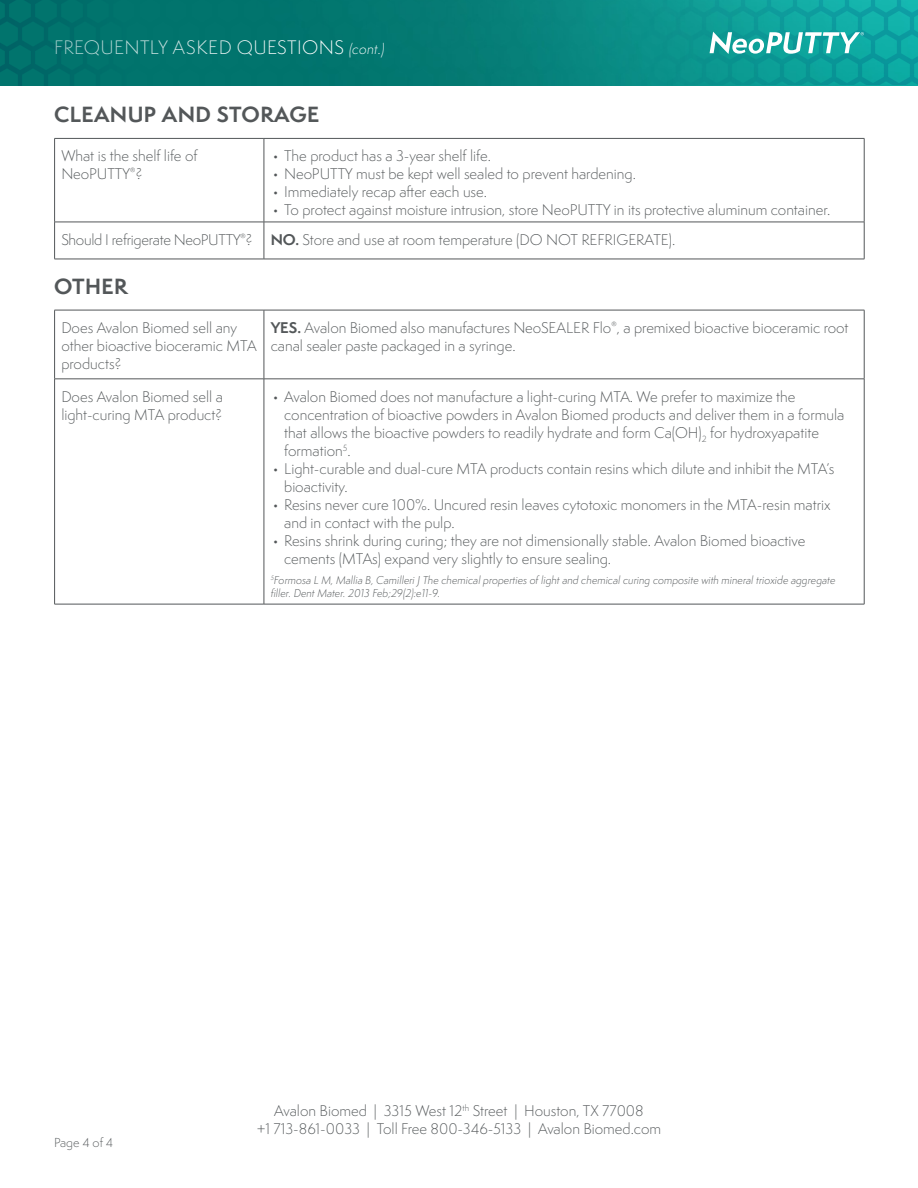
<style>
.page{position:relative;width:918px;height:1188px;background:#fff}
.page>*{position:absolute;margin:0;border:0;box-sizing:border-box;transform-origin:0 0}
.t1{font:700 20.25px "Semplicita Pro";letter-spacing:.02em;color:#535759}
.t2{font:300 18px "Semplicita Pro";letter-spacing:.02em;color:#fff}
.t3{font:300 14.25px/18px "Semplicita Pro";color:#535759}
.t4{font:300 14.25px "Semplicita Pro";letter-spacing:-.02em;color:#535759}
.t5{font:300 12px "Semplicita Pro";letter-spacing:-.005em;color:#535759}
.t6{font:italic 300 10.5px/13.5px "Semplicita Pro";color:#535759}
.s1{font-style:italic;font-size:13.5px}
.s2{font-weight:700}
</style>
<div class="page">
<hr style="left:54px;top:138px;width:210px;height:1px;background:#535759">
<hr style="left:54px;top:139px;width:1px;height:83px;background:#535759">
<hr style="left:264px;top:138px;width:600px;height:1px;background:#535759">
<hr style="left:264px;top:139px;width:1px;height:83px;background:#535759">
<hr style="left:864px;top:139px;width:1px;height:83px;background:#535759">
<hr style="left:54px;top:222px;width:210px;height:1px;background:#535759">
<hr style="left:54px;top:222px;width:1px;height:37px;background:#535759">
<hr style="left:264px;top:222px;width:600px;height:1px;background:#535759">
<hr style="left:264px;top:222px;width:1px;height:37px;background:#535759">
<hr style="left:864px;top:222px;width:1px;height:37px;background:#535759">
<hr style="left:54px;top:259px;width:210px;height:1px;background:#535759">
<hr style="left:264px;top:259px;width:600px;height:1px;background:#535759">
<hr style="left:54px;top:310px;width:210px;height:1px;background:#535759">
<hr style="left:54px;top:310px;width:1px;height:69px;background:#535759">
<hr style="left:264px;top:310px;width:600px;height:1px;background:#535759">
<hr style="left:264px;top:310px;width:1px;height:69px;background:#535759">
<hr style="left:864px;top:310px;width:1px;height:69px;background:#535759">
<hr style="left:54px;top:379px;width:210px;height:1px;background:#535759">
<hr style="left:54px;top:379px;width:1px;height:225px;background:#535759">
<hr style="left:264px;top:379px;width:600px;height:1px;background:#535759">
<hr style="left:264px;top:379px;width:1px;height:225px;background:#535759">
<hr style="left:864px;top:379px;width:1px;height:225px;background:#535759">
<hr style="left:54px;top:604px;width:210px;height:1px;background:#535759">
<hr style="left:264px;top:604px;width:600px;height:1px;background:#535759">
<div style="left:0;top:0;width:685px;height:85px;background:#01746d"></div>
<svg style="left:471px;top:0;width:447px;height:85px"></svg>
<svg style="left:710px;top:32px;width:154px;height:22px"></svg>
<p class="t2" style="left:54px;top:35px;width:332px">FREQUENTLY ASKED QUESTIONS <span class="s1">(cont.)</span></p>
<p class="t1" style="left:54px;top:99px;width:267px">CLEANUP AND STORAGE</p>
<p class="t3" style="left:61px;top:147px;width:138px">What is the shelf life of<br>NeoPUTTY<sup>®</sup>?</p>
<p class="t3" style="left:272px;top:147px;width:220px">• The product has a 3-year shelf life.</p>
<p class="t3" style="left:272px;top:165px;width:365px">• NeoPUTTY must be kept well sealed to prevent hardening.</p>
<p class="t3" style="left:272px;top:183px;width:216px">• Immediately recap after each use.</p>
<p class="t3" style="left:272px;top:201px;width:560px">• To protect against moisture intrusion, store NeoPUTTY in its protective aluminum container.</p>
<p class="t4" style="left:61px;top:230px;width:193px">Should I refrigerate NeoPUTTY<sup>®</sup>?</p>
<p class="t3" style="left:271px;top:230px;width:406px"><span class="s2">NO.</span> Store and use at room temperature (DO NOT REFRIGERATE).</p>
<p class="t1" style="left:54px;top:271px;width:75px">OTHER</p>
<p class="t3" style="left:61px;top:319px;width:197px">Does Avalon Biomed sell any other bioactive bioceramic MTA products?</p>
<p class="t3" style="left:271px;top:319px;width:579px"><span class="s2">YES.</span> Avalon Biomed also manufactures NeoSEALER Flo<sup>®</sup>, a premixed bioactive bioceramic root canal sealer paste packaged in a syringe.</p>
<p class="t3" style="left:61px;top:387px;width:163px">Does Avalon Biomed sell a light-curing MTA product?</p>
<p class="t3" style="left:284px;top:387px;width:562px;text-indent:-12px">• Avalon Biomed does not manufacture a light-curing MTA. We prefer to maximize the concentration of bioactive powders in Avalon Biomed products and deliver them in a formula that allows the bioactive powders to readily hydrate and form Ca(OH)<sub>2</sub> for hydroxyapatite formation<sup>5</sup>.</p>
<p class="t3" style="left:284px;top:459px;width:552px;text-indent:-12px">• Light-curable and dual-cure MTA products contain resins which dilute and inhibit the MTA’s bioactivity.</p>
<p class="t3" style="left:284px;top:495px;width:548px;text-indent:-12px">• Resins never cure 100%. Uncured resin leaves cytotoxic monomers in the MTA-resin matrix and in contact with the pulp.</p>
<p class="t3" style="left:284px;top:531px;width:523px;text-indent:-12px">• Resins shrink during curing; they are not dimensionally stable. Avalon Biomed bioactive cements (MTAs) expand very slightly to ensure sealing.</p>
<p class="t6" style="left:271px;top:573px;width:566px"><sup>5</sup>Formosa L M, Mallia B, Camilleri J The chemical properties of light and chemical curing composite with mineral trioxide aggregate filler. Dent Mater. 2013 Feb;29(2):e11-9.</p>
<p class="t5" style="left:54px;top:1134px;width:61px">Page 4 of 4</p>
<p class="t3" style="left:257px;top:1102px;width:406px;text-align:center">Avalon Biomed | 3315 West 12<sup>th</sup> Street | Houston, TX 77008<br>+1 713-861-0033 | Toll Free 800-346-5133 | Avalon Biomed.com</p>
</div>
